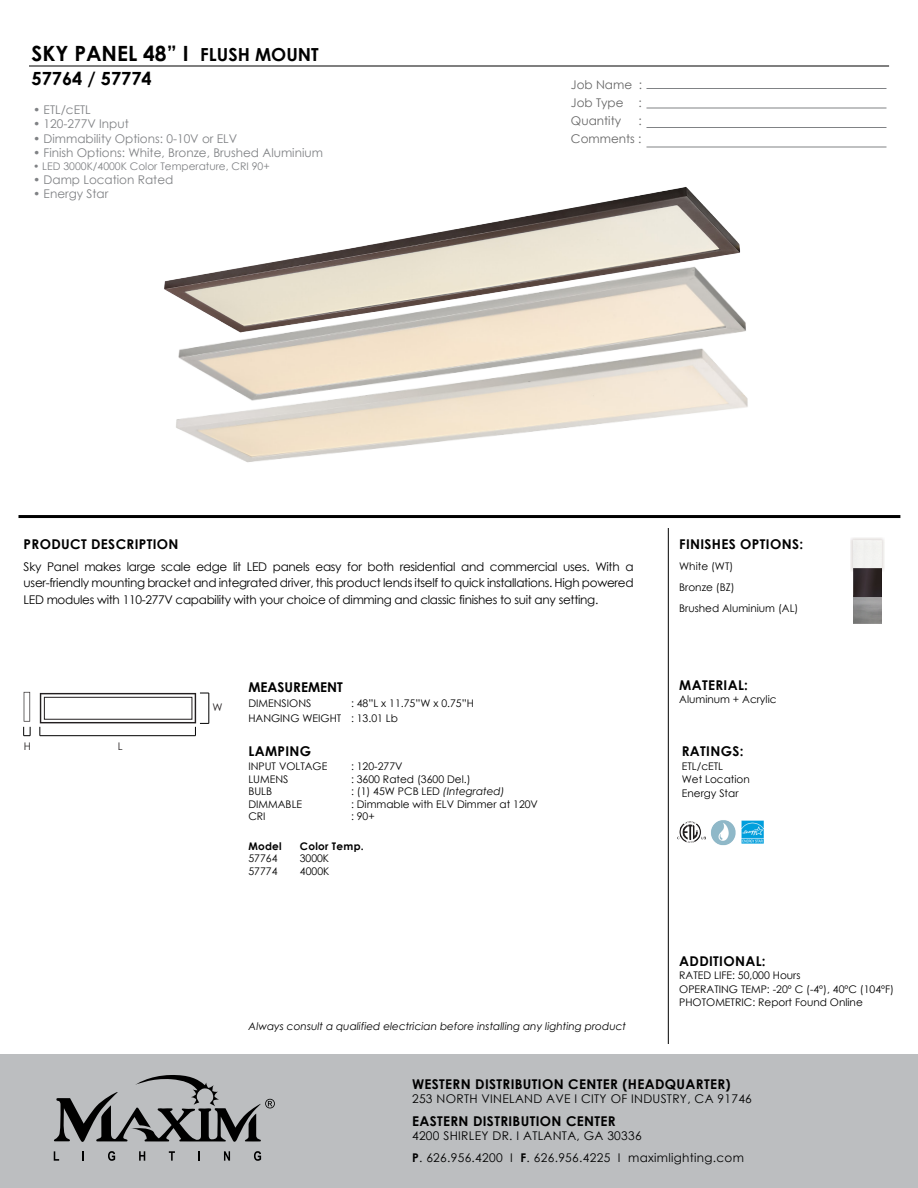
<style>
.page{position:relative;width:918px;height:1188px;background:#fff}
.page>*{position:absolute;margin:0;border:0;box-sizing:border-box;transform-origin:0 0}
.t1{font:700 21px "Century Gothic";color:#000}
.t2{font:700 18.15px "Century Gothic";color:#000}
.t3{font:700 13.5px "Century Gothic";letter-spacing:.025em;color:#000}
.t4{font:700 13.5px "Century Gothic";color:#000}
.t5{font:12px/16.5px "Century Gothic";letter-spacing:.025em;color:#000}
.t6{font:12px "Century Gothic";color:#808285}
.t7{font:12px/18px "Century Gothic";color:#666;text-align:justify}
.t8{font:10.5px/13.5px "Century Gothic";color:#000}
.t9{font:italic 10.5px "Century Gothic";color:#000}
.t10{font:10.5px "Century Gothic";color:#808285}
.t11{font:700 10.5px "Century Gothic";letter-spacing:.025em;color:#000}
.t12{font:10.5px "Century Gothic";color:#231f20}
.s1{font-size:18px}
.s2{font-style:italic}
.s3{font-weight:700}
</style>
<div class="page">
<img style="left:853px;top:572px;width:28px;height:51px">
<hr style="left:29px;top:66px;width:860px;height:1px;background:#000">
<img style="left:484px;top:187px;width:237px;height:37px">
<img style="left:164px;top:224px;width:577px;height:87px">
<img style="left:176px;top:311px;width:572px;height:226px">
<hr style="left:646px;top:88px;width:240px;height:1px;background:#808285">
<hr style="left:646px;top:108px;width:240px;height:1px;background:#808285">
<hr style="left:646px;top:127px;width:240px;height:1px;background:#808285">
<hr style="left:646px;top:147px;width:240px;height:1px;background:#808285">
<div style="left:0;top:1054px;width:918px;height:134px;background:#bcbec0"></div>
<svg style="left:54px;top:1151px;width:5px;height:10px"></svg>
<svg style="left:108px;top:1151px;width:7px;height:10px"></svg>
<svg style="left:139px;top:1151px;width:6px;height:10px"></svg>
<svg style="left:169px;top:1151px;width:6px;height:10px"></svg>
<svg style="left:198px;top:1151px;width:2px;height:10px"></svg>
<svg style="left:224px;top:1151px;width:6px;height:10px"></svg>
<svg style="left:254px;top:1151px;width:7px;height:10px"></svg>
<svg style="left:54px;top:1075px;width:221px;height:67px"></svg>
<hr style="left:19px;top:515px;width:881px;height:3px;background:#000">
<hr style="left:668px;top:528px;width:1px;height:516px;background:#000">
<svg style="left:23px;top:692px;width:8px;height:44px"></svg>
<hr style="left:209px;top:693px;width:1px;height:30px;background:#000">
<svg style="left:40px;top:693px;width:169px;height:43px"></svg>
<img style="left:850px;top:538px;width:35px;height:34px">
<img style="left:677px;top:822px;width:28px;height:21px">
<img style="left:741px;top:821px;width:22px;height:23px">
<img style="left:711px;top:820px;width:25px;height:26px">
<h1 class="t1" style="left:32px;top:38px;width:289px">SKY PANEL 48” I <span class="s1">FLUSH MOUNT</span></h1>
<h2 class="t2" style="left:32px;top:65px;width:122px">57764 / 57774</h2>
<p class="t6" style="left:33px;top:101px;width:59px">• ETL/cETL</p>
<p class="t6" style="left:33px;top:116px;width:97px">• 120-277V Input</p>
<p class="t6" style="left:33px;top:130px;width:206px">• Dimmability Options: 0-10V or ELV</p>
<p class="t6" style="left:33px;top:144px;width:292px">• Finish Options: White, Bronze, Brushed Aluminium</p>
<p class="t10" style="left:33px;top:159px;width:238px">• LED 3000K/4000K Color Temperature, CRI 90+</p>
<p class="t6" style="left:33px;top:171px;width:142px">• Damp Location Rated</p>
<p class="t6" style="left:33px;top:186px;width:77px">• Energy Star</p>
<p class="t7" style="left:571px;top:75px;width:73px">Job Name :<br>Job Type :<br>Quantity</p>
<p class="t7" style="left:571px;top:111px;width:72px;text-align:right">:<br>Comments :</p>
<p class="t3" style="left:24px;top:534px;width:156px">PRODUCT DESCRIPTION</p>
<p class="t5" style="left:24px;top:558px;width:611px;text-align:justify">Sky Panel makes large scale edge lit LED panels easy for both residential and commercial uses. With a user-friendly mounting bracket and integrated driver, this product lends itself to quick installations. High powered LED modules with 110-277V capability with your choice of dimming and classic finishes to suit any setting.</p>
<p class="t12" style="left:24px;top:739px;width:9px">H</p>
<p class="t12" style="left:118px;top:739px;width:6px">L</p>
<p class="t12" style="left:213px;top:700px;width:12px">W</p>
<p class="t4" style="left:248px;top:677px;width:96px">MEASUREMENT</p>
<p class="t8" style="left:248px;top:696px;width:64px">DIMENSIONS</p>
<p class="t8" style="left:248px;top:695px;width:227px;line-height:15px;text-indent:103px">: 48”L x 11.75”W x 0.75”H<br>HANGING WEIGHT : 13.01 Lb</p>
<p class="t3" style="left:248px;top:741px;width:64px">LAMPING</p>
<p class="t8" style="left:248px;top:759px;width:80px">INPUT VOLTAGE</p>
<p class="t8" style="left:351px;top:759px;width:53px">: 120-277V</p>
<p class="t8" style="left:248px;top:772px;width:42px">LUMENS</p>
<p class="t8" style="left:351px;top:772px;width:121px">: 3600 Rated (3600 Del.)</p>
<p class="t8" style="left:248px;top:784px;width:25px">BULB</p>
<p class="t8" style="left:351px;top:784px;width:155px">: (1) 45W PCB LED <span class="s2">(Integrated)</span></p>
<p class="t8" style="left:248px;top:797px;width:55px">DIMMABLE</p>
<p class="t8" style="left:351px;top:797px;width:189px">: Dimmable with ELV Dimmer at 120V</p>
<p class="t8" style="left:248px;top:810px;width:19px">CRI</p>
<p class="t8" style="left:351px;top:810px;width:25px">: 90+</p>
<p class="t11" style="left:248px;top:838px;width:35px">Model</p>
<p class="t11" style="left:300px;top:838px;width:65px">Color Temp.</p>
<p class="t8" style="left:248px;top:852px;width:31px">57764</p>
<p class="t8" style="left:300px;top:852px;width:31px">3000K</p>
<p class="t8" style="left:248px;top:864px;width:31px">57774</p>
<p class="t8" style="left:300px;top:864px;width:31px">4000K</p>
<p class="t9" style="left:249px;top:1019px;width:379px">Always consult a qualified electrician before installing any lighting product</p>
<p class="t3" style="left:679px;top:534px;width:125px">FINISHES OPTIONS:</p>
<p class="t8" style="left:679px;top:556px;width:121px;line-height:21px">White (WT)<br>Bronze (BZ)<br>Brushed Aluminium (AL)</p>
<p class="t3" style="left:679px;top:675px;width:70px">MATERIAL:</p>
<p class="t8" style="left:679px;top:692px;width:99px">Aluminum + Acrylic</p>
<p class="t3" style="left:682px;top:741px;width:63px">RATINGS:</p>
<p class="t8" style="left:682px;top:759px;width:70px">ETL/cETL<br>Wet Location<br>Energy Star</p>
<p class="t3" style="left:679px;top:951px;width:88px">ADDITIONAL:</p>
<p class="t8" style="left:679px;top:969px;width:216px">RATED LIFE: 50,000 Hours<br>OPERATING TEMP: -20º C (-4º), 40ºC (104ºF)<br>PHOTOMETRIC: Report Found Online</p>
<p class="t3" style="left:412px;top:1073px;width:320px">WESTERN DISTRIBUTION CENTER (HEADQUARTER)</p>
<p class="t5" style="left:412px;top:1090px;width:341px">253 NORTH VINELAND AVE I CITY OF INDUSTRY, CA 91746</p>
<p class="t3" style="left:412px;top:1111px;width:205px">EASTERN DISTRIBUTION CENTER</p>
<p class="t5" style="left:412px;top:1125px;width:333px;line-height:21.5px">4200 SHIRLEY DR. I ATLANTA, GA 30336<br><span class="s3">P</span>. 626.956.4200 I <span class="s3">F</span>. 626.956.4225 I maximlighting.com</p>
</div>
